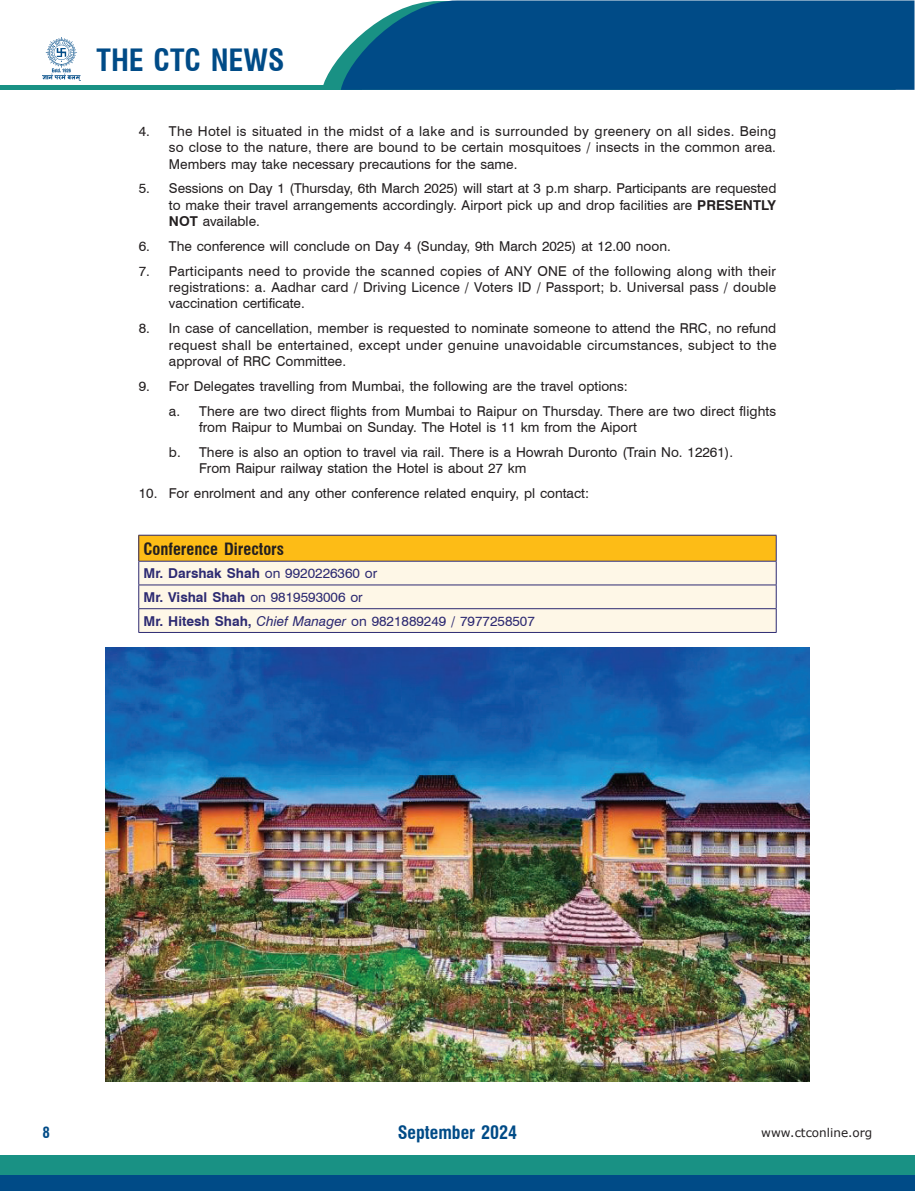
<style>
.page{position:relative;width:915px;height:1191px;background:#fff}
.page>*{position:absolute;margin:0;border:0;box-sizing:border-box;transform-origin:0 0}
.t1{font:700 condensed 30px "Swiss 721 BT";color:#004b87}
.t2{font:700 condensed 18px "Swiss 721 BT";color:#004b87}
.t3{font:700 condensed 16.5px "Swiss 721 BT";color:#231f20}
.t4{font:700 condensed 15px "Swiss 721 BT";color:#004b87}
.t5{font:13.65px/16.4px "Swiss 721 BT";color:#231f20;text-align:justify}
.t6{font:13.65px/23.7px "Swiss 721 BT";color:#2d2a72}
.t7{font:12px "Verdana";color:#231f20}
.s1{font-weight:700}
.s2{font-style:italic}
</style>
<div class="page">
<div style="left:0;top:85px;width:362px;height:5px;background:#199184"></div>
<svg style="left:323px;top:55px;width:18px;height:30px"></svg>
<svg style="left:341px;top:0;width:573px;height:90px;background:#0b548b"></svg>
<img style="left:43px;top:37px;width:38px;height:44px">
<div style="left:0;top:1174px;width:914px;height:17px;background:#004b87"></div>
<div style="left:0;top:1155px;width:914px;height:19px;background:#199184"></div>
<img style="left:105px;top:647px;width:704px;height:434px">
<div style="left:139px;top:535px;width:637px;height:26px;background:#fdbc16"></div>
<div style="left:139px;top:562px;width:636px;height:70px;background:#fef7e7"></div>
<hr style="left:138px;top:535px;width:638px;height:1px;background:#2d2a72">
<hr style="left:138px;top:561px;width:638px;height:1px;background:#2d2a72">
<hr style="left:138px;top:584px;width:638px;height:1px;background:#2d2a72">
<hr style="left:138px;top:608px;width:638px;height:1px;background:#2d2a72">
<svg style="left:138px;top:535px;width:1px;height:97px"></svg>
<svg style="left:775px;top:535px;width:1px;height:97px"></svg>
<hr style="left:138px;top:632px;width:638px;height:1px;background:#2d2a72">
<h1 class="t1" style="left:96px;top:42px;width:189px">THE CTC NEWS</h1>
<p class="t5" style="left:169px;top:122px;width:608px;text-indent:-30px">4. The Hotel is situated in the midst of a lake and is surrounded by greenery on all sides. Being so close to the nature, there are bound to be certain mosquitoes / insects in the common area.<br>Members may take necessary precautions for the same.</p>
<p class="t5" style="left:169px;top:180px;width:608px;text-indent:-30px">5. Sessions on Day 1 (Thursday, 6th March 2025) will start at 3 p.m sharp. Participants are requested to make their travel arrangements accordingly. Airport pick up and drop facilities are <span class="s1">PRESENTLY NOT</span> available.</p>
<p class="t5" style="left:139px;top:237px;width:533px">6. The conference will conclude on Day 4 (Sunday, 9th March 2025) at 12.00 noon.</p>
<p class="t5" style="left:169px;top:262px;width:608px;text-indent:-30px">7. Participants need to provide the scanned copies of ANY ONE of the following along with their registrations: a. Aadhar card / Driving Licence / Voters ID / Passport; b. Universal pass / double vaccination certificate.</p>
<p class="t5" style="left:169px;top:320px;width:608px;text-indent:-30px">8. In case of cancellation, member is requested to nominate someone to attend the RRC, no refund request shall be entertained, except under genuine unavoidable circumstances, subject to the approval of RRC Committee.</p>
<p class="t5" style="left:169px;top:373px;width:608px;line-height:24.9px;text-indent:-30px">9. For Delegates travelling from Mumbai, the following are the travel options:<br>a. There are two direct flights from Mumbai to Raipur on Thursday. There are two direct flights</p>
<p class="t5" style="left:169px;top:414px;width:565px;line-height:24.9px;text-indent:30px">from Raipur to Mumbai on Sunday. The Hotel is 11 km from the Aiport<br>b. There is also an option to travel via rail. There is a Howrah Duronto (Train No. 12261).</p>
<p class="t5" style="left:199px;top:459px;width:329px">From Raipur railway station the Hotel is about 27 km</p>
<p class="t5" style="left:139px;top:484px;width:451px">10. For enrolment and any other conference related enquiry, pl contact:</p>
<p class="t3" style="left:143px;top:538px;width:142px">Conference Directors</p>
<p class="t6" style="left:143px;top:561px;width:393px"><span class="s1">Mr. Darshak Shah</span> on 9920226360 or<br><span class="s1">Mr. Vishal Shah</span> on 9819593006 or<br><span class="s1">Mr. Hitesh Shah,</span> <span class="s2">Chief Manager</span> on 9821889249 / 7977258507</p>
<h2 class="t2" style="left:397px;top:1121px;width:121px">September 2024</h2>
<p class="t4" style="left:43px;top:1123px;width:9px">8</p>
<p class="t7" style="left:761px;top:1124px;width:113px">www.ctconline.org</p>
</div>
